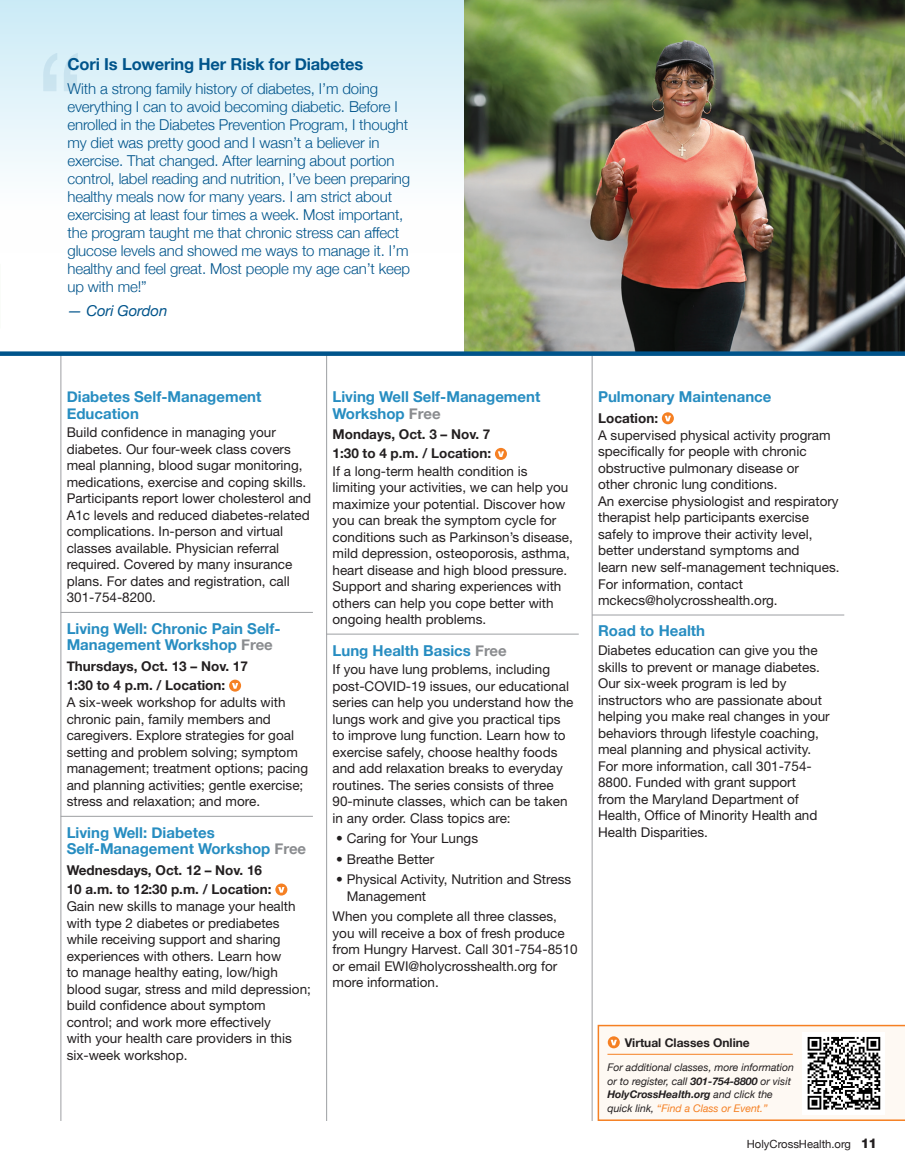
<style>
.page{position:relative;width:905px;height:1175px;background:#fff}
.page>*{position:absolute;margin:0;border:0;box-sizing:border-box;transform-origin:0 0}
.TESTIMONIAL-SUB{font:700 16.5px "Helvetica Neue";letter-spacing:-.01em;color:#00548b}
.TESTIMONIAL-BODY{font:300 15px/18px "Helvetica Neue";letter-spacing:-.01em;color:#00548b}
.CLASSES-HEAD-MEDIUM{font:700 15px/16.5px "Helvetica Neue";color:#278dc1}
.TESTIMONIAL-BODY-2{font:italic 15px "Helvetica Neue";letter-spacing:-.01em;color:#00548b}
.CLASSES-BODY{font:13.5px/16.5px "Helvetica Neue";color:#231f20}
.CLASSES-BODY-BOLD{font:700 13.5px "Helvetica Neue";color:#231f20}
.t1{font:700 12px "Helvetica Neue";color:#231f20}
.t2{font:11.25px "Helvetica Neue";color:#231f20}
.t3{font:italic 10.5px/13.5px "Helvetica Neue";color:#231f20}
.s1{color:#8a8c8f}
.s2{font-weight:700}
.s3{color:#f58023}
.s4{font-weight:800;font-size:13.5px}
</style>
<div class="page">
<hr style="left:326px;top:353px;width:1px;height:767px;background:#9d9fa2">
<hr style="left:61px;top:355px;width:1px;height:766px;background:#9d9fa2">
<hr style="left:592px;top:356px;width:1px;height:764px;background:#9d9fa2">
<hr style="left:326px;top:634px;width:252px;height:1px;background:#9d9fa2">
<div style="left:495px;top:448px;width:12px;height:12px;background:#f58023;border-radius:50%"></div>
<svg style="left:498px;top:451px;width:6px;height:6px"></svg>
<hr style="left:592px;top:614px;width:252px;height:1px;background:#9d9fa2">
<svg style="left:662px;top:412px;width:12px;height:12px"></svg>
<svg style="left:664px;top:416px;width:7px;height:5px"></svg>
<hr style="left:61px;top:816px;width:252px;height:1px;background:#9d9fa2">
<hr style="left:61px;top:612px;width:252px;height:1px;background:#9d9fa2">
<svg style="left:229px;top:679px;width:12px;height:12px"></svg>
<svg style="left:232px;top:683px;width:6px;height:5px"></svg>
<svg style="left:275px;top:883px;width:12px;height:12px"></svg>
<svg style="left:278px;top:887px;width:6px;height:5px"></svg>
<svg style="left:597px;top:1024px;width:307px;height:96px"></svg>
<div style="left:0;top:0;width:509px;height:253px;background:linear-gradient(to bottom,#ccebf6,#fff)"></div>
<img style="left:464px;top:0;width:440px;height:351px">
<svg style="left:43px;top:53px;width:35px;height:38px"></svg>
<div style="left:0;top:351px;width:904px;height:5px;background:#00548b"></div>
<p class="TESTIMONIAL-SUB" style="left:67px;top:51px;width:297px">Cori Is Lowering Her Risk for Diabetes</p>
<p class="TESTIMONIAL-BODY" style="left:67px;top:78px;width:344px">With a strong family history of diabetes, I’m doing everything I can to avoid becoming diabetic. Before I enrolled in the Diabetes Prevention Program, I thought my diet was pretty good and I wasn’t a believer in exercise. That changed. After learning about portion control, label reading and nutrition, I’ve been preparing healthy meals now for many years. I am strict about exercising at least four times a week. Most important, the program taught me that chronic stress can affect glucose levels and showed me ways to manage it. I’m healthy and feel great. Most people my age can’t keep up with me!”</p>
<p class="TESTIMONIAL-BODY-2" style="left:67px;top:299px;width:101px">— Cori Gordon</p>
<p class="CLASSES-HEAD-MEDIUM" style="left:67px;top:389px;width:196px">Diabetes Self-Management<br>Education</p>
<p class="CLASSES-BODY" style="left:67px;top:424px;width:246px">Build confidence in managing your diabetes. Our four-week class covers meal planning, blood sugar monitoring, medications, exercise and coping skills.<br>Participants report lower cholesterol and A1c levels and reduced diabetes-related complications. In-person and virtual classes available. Physician referral required. Covered by many insurance plans. For dates and registration, call 301-754-8200.</p>
<p class="CLASSES-HEAD-MEDIUM" style="left:67px;top:620px;width:215px">Living Well: Chronic Pain Self-<br>Management Workshop <span class="s1">Free</span></p>
<p class="CLASSES-BODY-BOLD" style="left:67px;top:655px;width:183px">Thursdays, Oct. 13 – Nov. 17</p>
<p class="CLASSES-BODY-BOLD" style="left:67px;top:674px;width:160px">1:30 to 4 p.m. / Location:</p>
<p class="CLASSES-BODY" style="left:67px;top:694px;width:243px">A six-week workshop for adults with chronic pain, family members and caregivers. Explore strategies for goal setting and problem solving; symptom management; treatment options; pacing and planning activities; gentle exercise; stress and relaxation; and more.</p>
<p class="CLASSES-HEAD-MEDIUM" style="left:67px;top:824px;width:241px">Living Well: Diabetes<br>Self-Management Workshop <span class="s1">Free</span></p>
<p class="CLASSES-BODY-BOLD" style="left:67px;top:859px;width:197px">Wednesdays, Oct. 12 – Nov. 16</p>
<p class="CLASSES-BODY-BOLD" style="left:67px;top:878px;width:206px">10 a.m. to 12:30 p.m. / Location:</p>
<p class="CLASSES-BODY" style="left:67px;top:898px;width:246px">Gain new skills to manage your health with type 2 diabetes or prediabetes while receiving support and sharing experiences with others. Learn how<br>to manage healthy eating, low/high blood sugar, stress and mild depression; build confidence about symptom control; and work more effectively<br>with your health care providers in this six-week workshop.</p>
<p class="CLASSES-HEAD-MEDIUM" style="left:332px;top:389px;width:209px">Living Well Self-Management<br>Workshop <span class="s1">Free</span></p>
<p class="CLASSES-BODY-BOLD" style="left:332px;top:423px;width:159px">Mondays, Oct. 3 – Nov. 7</p>
<p class="CLASSES-BODY-BOLD" style="left:332px;top:443px;width:160px">1:30 to 4 p.m. / Location:</p>
<p class="CLASSES-BODY" style="left:332px;top:462px;width:242px">If a long-term health condition is limiting your activities, we can help you maximize your potential. Discover how you can break the symptom cycle for conditions such as Parkinson’s disease, mild depression, osteoporosis, asthma, heart disease and high blood pressure.<br>Support and sharing experiences with others can help you cope better with ongoing health problems.</p>
<p class="CLASSES-HEAD-MEDIUM" style="left:332px;top:642px;width:176px">Lung Health Basics <span class="s1">Free</span></p>
<p class="CLASSES-BODY" style="left:332px;top:661px;width:242px">If you have lung problems, including post-COVID-19 issues, our educational series can help you understand how the lungs work and give you practical tips to improve lung function. Learn how to exercise safely, choose healthy foods and add relaxation breaks to everyday routines. The series consists of three 90-minute classes, which can be taken in any order. Class topics are:</p>
<p class="CLASSES-BODY" style="left:336px;top:830px;width:143px">• Caring for Your Lungs</p>
<p class="CLASSES-BODY" style="left:336px;top:850px;width:100px">• Breathe Better</p>
<p class="CLASSES-BODY" style="left:347px;top:871px;width:226px;text-indent:-11px">• Physical Activity, Nutrition and Stress<br>Management</p>
<p class="CLASSES-BODY" style="left:332px;top:907px;width:247px">When you complete all three classes, you will receive a box of fresh produce from Hungry Harvest. Call 301-754-8510 or email EWI@holycrosshealth.org for more information.</p>
<p class="CLASSES-HEAD-MEDIUM" style="left:598px;top:389px;width:175px">Pulmonary Maintenance</p>
<p class="CLASSES-BODY-BOLD" style="left:598px;top:407px;width:61px">Location:</p>
<p class="CLASSES-BODY" style="left:598px;top:427px;width:243px">A supervised physical activity program specifically for people with chronic obstructive pulmonary disease or<br>other chronic lung conditions.<br>An exercise physiologist and respiratory therapist help participants exercise safely to improve their activity level, better understand symptoms and<br>learn new self-management techniques.<br>For information, contact mckecs@holycrosshealth.org.</p>
<p class="CLASSES-HEAD-MEDIUM" style="left:598px;top:623px;width:108px">Road to Health</p>
<p class="CLASSES-BODY" style="left:598px;top:642px;width:233px">Diabetes education can give you the skills to prevent or manage diabetes.<br>Our six-week program is led by instructors who are passionate about helping you make real changes in your behaviors through lifestyle coaching, meal planning and physical activity.<br>For more information, call 301-754- 8800. Funded with grant support<br>from the Maryland Department of Health, Office of Minority Health and Health Disparities.</p>
<p class="t1" style="left:625px;top:1032px;width:126px">Virtual Classes Online</p>
<p class="t3" style="left:607px;top:1061px;width:188px">For additional classes, more information or to register, call <span class="s2">301-754-8800</span> or visit <span class="s2">HolyCrossHealth.org</span> and click the quick link, <span class="s3">“Find a Class or Event.”</span></p>
<p class="t2" style="left:746px;top:1136px;width:132px">HolyCrossHealth.org <span class="s4">11</span></p>
</div>
